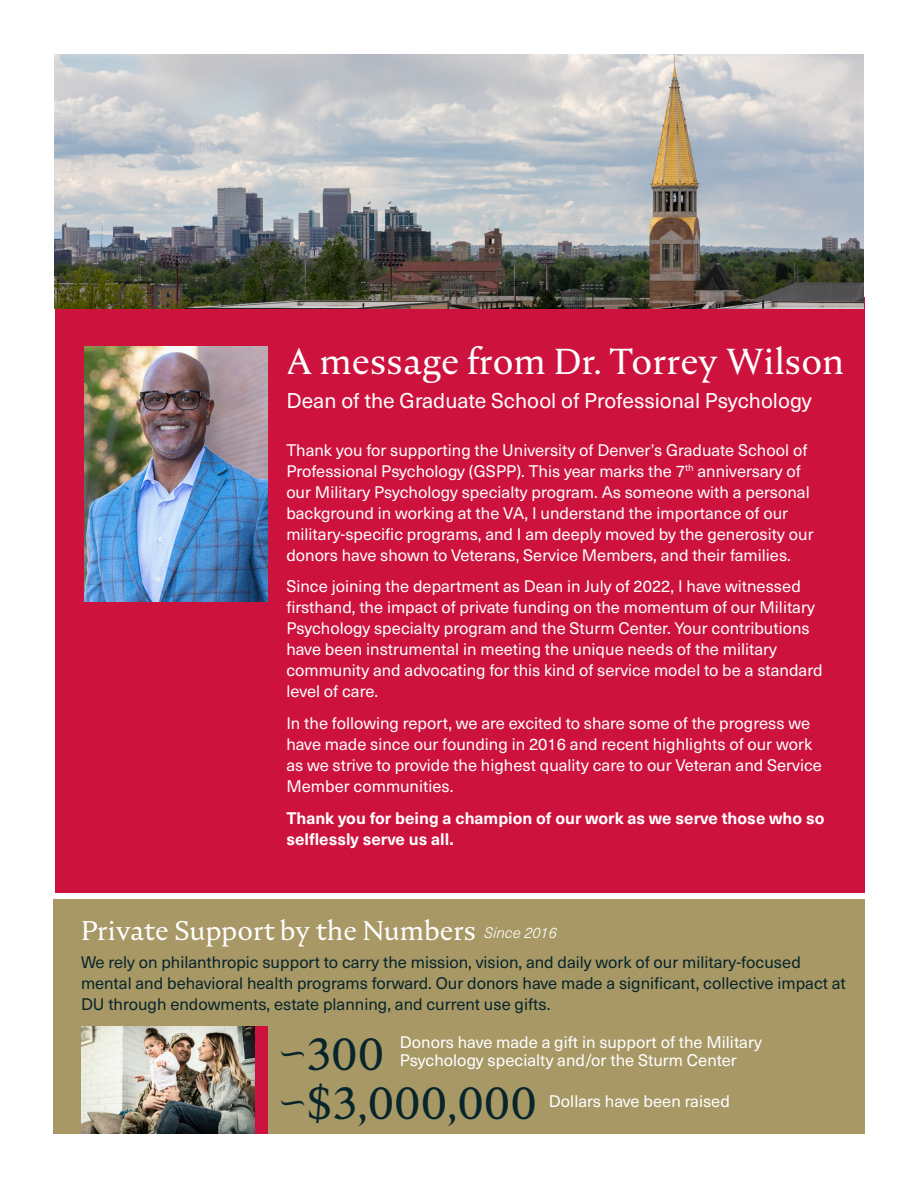
<style>
.page{position:relative;width:918px;height:1188px;background:#fff}
.page>*{position:absolute;margin:0;border:0;box-sizing:border-box;transform-origin:0 0}
.t1{font:45px "Nocturne Serif";color:#07252b}
.t2{font:36px "Nocturne Serif";color:#fff}
.t3{font:27px "Nocturne Serif";color:#fff}
.t4{font:21px "Neue Haas Unica W1 G";color:#fff}
.Pullout_Text{font:16.5px/21px "Neue Haas Unica W1 G";color:#fff}
.Pullout_Text-2{font:16.5px/21px "Neue Haas Unica W1 G";color:#07252b}
.Pullout_Text-3{font:700 16.5px/21px "Neue Haas Unica W1 G";color:#fff}
.Pullout_Text-4{font:italic 300 15px "Neue Haas Unica W1 G";color:#fff}
</style>
<div class="page">
<div style="left:53px;top:900px;width:812px;height:234px;background:#a79866"></div>
<div style="left:55px;top:297px;width:810px;height:595px;background:#cd123d"></div>
<img style="left:54px;top:54px;width:810px;height:255px">
<img style="left:85px;top:346px;width:183px;height:255px">
<img style="left:81px;top:1026px;width:174px;height:108px">
<div style="left:255px;top:1026px;width:13px;height:108px;background:#cd123d"></div>
<p class="t2" style="left:286px;top:338px;width:560px">A message from Dr. Torrey Wilson</p>
<p class="t4" style="left:286px;top:385px;width:527px">Dean of the Graduate School of Professional Psychology</p>
<p class="Pullout_Text" style="left:286px;top:438px;width:529px">Thank you for supporting the University of Denver’s Graduate School of Professional Psychology (GSPP). This year marks the 7<sup>th</sup> anniversary of our Military Psychology specialty program. As someone with a personal background in working at the VA, I understand the importance of our military-specific programs, and I am deeply moved by the generosity our donors have shown to Veterans, Service Members, and their families.</p>
<p class="Pullout_Text" style="left:286px;top:575px;width:538px">Since joining the department as Dean in July of 2022, I have witnessed firsthand, the impact of private funding on the momentum of our Military Psychology specialty program and the Sturm Center. Your contributions have been instrumental in meeting the unique needs of the military community and advocating for this kind of service model to be a standard level of care.</p>
<p class="Pullout_Text" style="left:286px;top:712px;width:537px">In the following report, we are excited to share some of the progress we have made since our founding in 2016 and recent highlights of our work as we strive to provide the highest quality care to our Veteran and Service Member communities.</p>
<p class="Pullout_Text-3" style="left:286px;top:807px;width:540px">Thank you for being a champion of our work as we serve those who so selflessly serve us all.</p>
<p class="t3" style="left:81px;top:913px;width:397px">Private Support by the Numbers</p>
<p class="Pullout_Text-2" style="left:81px;top:950px;width:766px">We rely on philanthropic support to carry the mission, vision, and daily work of our military-focused mental and behavioral health programs forward. Our donors have made a significant, collective impact at<br>DU through endowments, estate planning, and current use gifts.</p>
<p class="t1" style="left:280px;top:1025px;width:106px">~300</p>
<p class="t1" style="left:280px;top:1073px;width:259px">~$3,000,000</p>
<p class="Pullout_Text-4" style="left:484px;top:922px;width:74px">Since 2016</p>
<p class="Pullout_Text" style="left:400px;top:1032px;width:364px;line-height:18px">Donors have made a gift in support of the Military<br>Psychology specialty and/or the Sturm Center</p>
<p class="Pullout_Text" style="left:549px;top:1090px;width:183px">Dollars have been raised</p>
</div>
